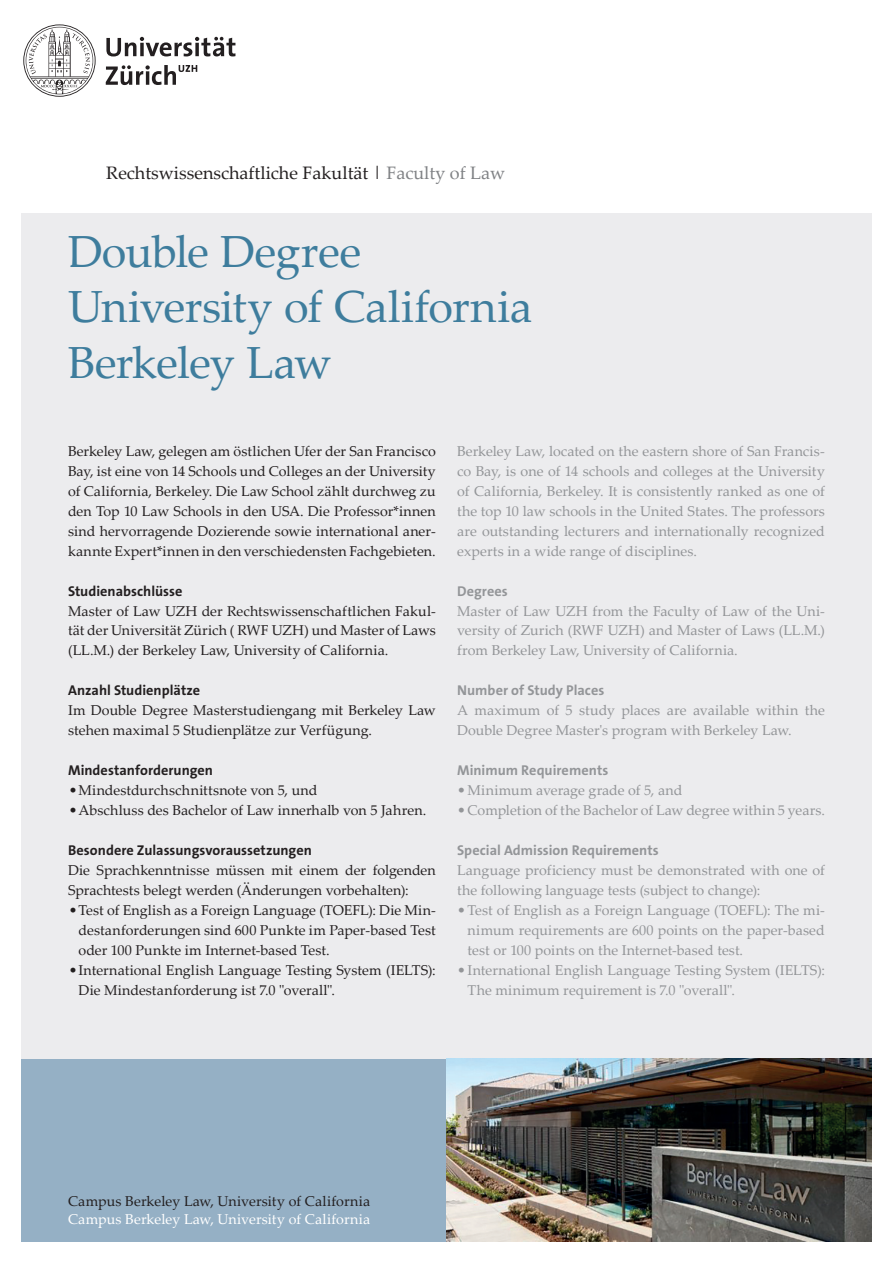
<style>
.page{position:relative;width:893px;height:1263px;background:#fff}
.page>*{position:absolute;margin:0;border:0;box-sizing:border-box;transform-origin:0 0}
.t1{font:45px/55.7px "Palatino Linotype";letter-spacing:-.015em;color:#3e7d9d}
.t2{font:18px "Palatino Linotype";color:#231f20}
.t3{font:14.25px/20px "Palatino Linotype";color:#231f20;text-align:justify}
.t4{font:14.25px/20px "Palatino Linotype";color:#939598;text-align:justify}
.t5{font:14.25px "The Sans LP7 Bld";color:#231f20}
.t6{font:14.25px "The Sans LP7 Bld";color:#939598}
.t7{font:14.25px "Palatino Linotype";letter-spacing:.005em;color:#fff}
.s1{color:#808285}
</style>
<div class="page">
<div style="left:21px;top:213px;width:851px;height:850px;background:#ececee"></div>
<div style="left:21px;top:1059px;width:851px;height:183px;background:#95b0c5"></div>
<img style="left:446px;top:1059px;width:426px;height:183px">
<svg style="left:23px;top:24px;width:212px;height:73px"></svg>
<p class="t2" style="left:106px;top:160px;width:400px">Rechtswissenschaftliche Fakultät | <span class="s1">Faculty of Law</span></p>
<h1 class="t1" style="left:68px;top:222px;width:466px">Double Degree<br>University of California<br>Berkeley Law</h1>
<p class="t3" style="left:68px;top:440px;width:369px">Berkeley Law, gelegen am östlichen Ufer der San Francisco Bay, ist eine von 14 Schools und Colleges an der University of California, Berkeley. Die Law School zählt durchweg zu den Top 10 Law Schools in den USA. Die Professor*innen sind hervorragende Dozierende sowie international aner&shy;kannte Expert*innen in den verschiedensten Fachgebieten.</p>
<p class="t5" style="left:68px;top:582px;width:116px">Studienabschlüsse</p>
<p class="t3" style="left:68px;top:600px;width:369px">Master of Law UZH der Rechtswissenschaftlichen Fakul&shy;tät der Universität Zürich ( RWF UZH) und Master of Laws (LL.M.) der Berkeley Law, University of California.</p>
<p class="t5" style="left:68px;top:681px;width:134px">Anzahl Studienplätze</p>
<p class="t3" style="left:68px;top:700px;width:369px">Im Double Degree Masterstudiengang mit Berkeley Law stehen maximal 5 Studienplätze zur Verfügung.</p>
<p class="t5" style="left:68px;top:761px;width:147px">Mindestanforderungen</p>
<p class="t3" style="left:69px;top:780px;width:250px">•Mindestdurchschnittsnote von 5, und</p>
<p class="t3" style="left:69px;top:800px;width:359px">•Abschluss des Bachelor of Law innerhalb von 5 Jahren.</p>
<p class="t5" style="left:68px;top:841px;width:245px">Besondere Zulassungsvoraussetzungen</p>
<p class="t3" style="left:68px;top:859px;width:369px">Die Sprachkenntnisse müssen mit einem der folgenden<br>Sprachtests belegt werden (Änderungen vorbehalten):</p>
<p class="t3" style="left:79px;top:899px;width:359px;text-indent:-10px">•Test of English as a Foreign Language (TOEFL): Die Min&shy;destanforderungen sind 600 Punkte im Paper-based Test oder 100 Punkte im Internet-based Test.</p>
<p class="t3" style="left:79px;top:959px;width:359px;text-indent:-10px">•International English Language Testing System (IELTS):<br>Die Mindestanforderung ist 7.0 "overall".</p>
<p class="t4" style="left:457px;top:440px;width:369px">Berkeley Law, located on the eastern shore of San Francis&shy;co Bay, is one of 14 schools and colleges at the University of California, Berkeley. It is consistently ranked as one of the top 10 law schools in the United States. The professors are outstanding lecturers and internationally recognized experts in a wide range of disciplines.</p>
<p class="t6" style="left:457px;top:582px;width:52px">Degrees</p>
<p class="t4" style="left:457px;top:600px;width:369px">Master of Law UZH from the Faculty of Law of the Uni&shy;versity of Zurich (RWF UZH) and Master of Laws (LL.M.) from Berkeley Law, University of California.</p>
<p class="t6" style="left:457px;top:681px;width:149px">Number of Study Places</p>
<p class="t4" style="left:457px;top:700px;width:369px">A maximum of 5 study places are available within the<br>Double Degree Master's program with Berkeley Law.</p>
<p class="t6" style="left:457px;top:761px;width:153px">Minimum Requirements</p>
<p class="t4" style="left:457px;top:780px;width:227px">•Minimum average grade of 5, and</p>
<p class="t4" style="left:457px;top:800px;width:369px">•Completion of the Bachelor of Law degree within 5 years.</p>
<p class="t6" style="left:457px;top:841px;width:203px">Special Admission Requirements</p>
<p class="t4" style="left:457px;top:859px;width:369px">Language proficiency must be demonstrated with one of the following language tests (subject to change):</p>
<p class="t4" style="left:468px;top:899px;width:359px;text-indent:-11px">•Test of English as a Foreign Language (TOEFL): The mi&shy;nimum requirements are 600 points on the paper-based test or 100 points on the Internet-based test.</p>
<p class="t4" style="left:468px;top:959px;width:359px;text-indent:-11px">•International English Language Testing System (IELTS):<br>The minimum requirement is 7.0 "overall".</p>
<p class="t3" style="left:68px;top:1191px;width:304px">Campus Berkeley Law, University of California</p>
<p class="t7" style="left:68px;top:1209px;width:304px">Campus Berkeley Law, University of California</p>
</div>
